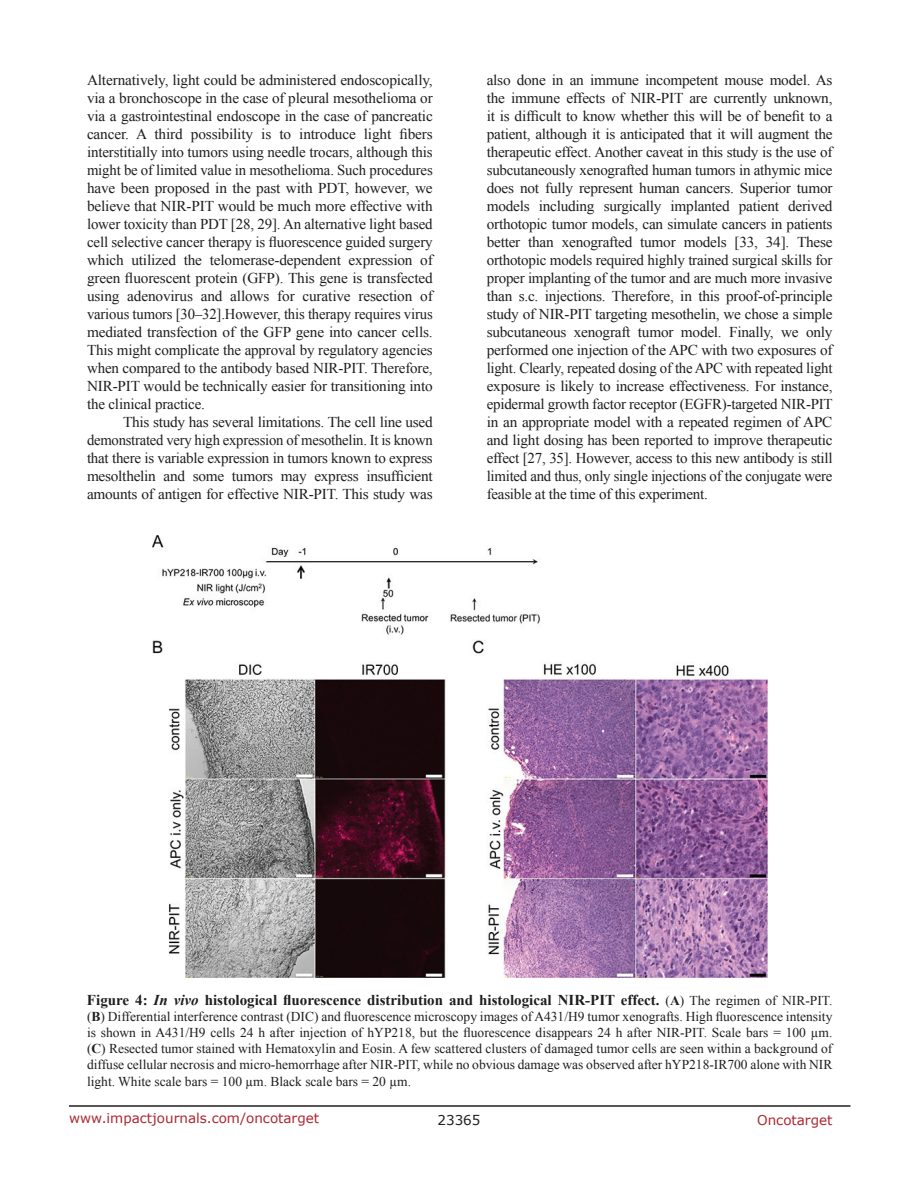
<style>
.page{position:relative;width:918px;height:1188px;background:#fff}
.page>*{position:absolute;margin:0;border:0;box-sizing:border-box;transform-origin:0 0}
.t1{font:15px/18px "Times New Roman";letter-spacing:-.015em;color:#201d20;text-align:justify}
.t2{font:700 15px "Times New Roman";color:#201d20}
.t3{font:13.5px/16.2px "Times New Roman";color:#201d20;text-align:justify}
.t4{font:13.5px "Verdana";color:#ac2830}
.t5{font:13.5px "Verdana";color:#201d20}
.s1{font-style:italic}
.s2{font-weight:400;font-size:13.5px}
.s3{font-size:13.5px}
.s4{font-weight:700}
</style>
<div class="page">
<hr style="left:69px;top:1105px;width:781px;height:2px;background:#231f20">
<img style="left:152px;top:536px;width:615px;height:441px">
<p class="t1" style="left:87px;top:71px;width:347px">Alternatively, light could be administered endoscopically, via a bronchoscope in the case of pleural mesothelioma or via a gastrointestinal endoscope in the case of pancreatic cancer. A third possibility is to introduce light fibers interstitially into tumors using needle trocars, although this might be of limited value in mesothelioma. Such procedures have been proposed in the past with PDT, however, we believe that NIR-PIT would be much more effective with lower toxicity than PDT [28, 29]. An alternative light based cell selective cancer therapy is fluorescence guided surgery which utilized the telomerase-dependent expression of green fluorescent protein (GFP). This gene is transfected using adenovirus and allows for curative resection of various tumors [30–32].However, this therapy requires virus mediated transfection of the GFP gene into cancer cells.<br>This might complicate the approval by regulatory agencies when compared to the antibody based NIR-PIT. Therefore, NIR-PIT would be technically easier for transitioning into the clinical practice.</p>
<p class="t1" style="left:87px;top:413px;width:347px;text-indent:36px">This study has several limitations. The cell line used demonstrated very high expression of mesothelin. It is known that there is variable expression in tumors known to express mesolthelin and some tumors may express insufficient amounts of antigen for effective NIR-PIT. This study was</p>
<p class="t1" style="left:487px;top:71px;width:348px">also done in an immune incompetent mouse model. As the immune effects of NIR-PIT are currently unknown, it is difficult to know whether this will be of benefit to a patient, although it is anticipated that it will augment the therapeutic effect. Another caveat in this study is the use of subcutaneously xenografted human tumors in athymic mice does not fully represent human cancers. Superior tumor models including surgically implanted patient derived orthotopic tumor models, can simulate cancers in patients better than xenografted tumor models [33, 34]. These orthotopic models required highly trained surgical skills for proper implanting of the tumor and are much more invasive than s.c. injections. Therefore, in this proof-of-principle study of NIR-PIT targeting mesothelin, we chose a simple subcutaneous xenograft tumor model. Finally, we only performed one injection of the APC with two exposures of light. Clearly, repeated dosing of the APC with repeated light exposure is likely to increase effectiveness. For instance, epidermal growth factor receptor (EGFR)-targeted NIR-PIT in an appropriate model with a repeated regimen of APC and light dosing has been reported to improve therapeutic effect [27, 35]. However, access to this new antibody is still limited and thus, only single injections of the conjugate were feasible at the time of this experiment.</p>
<p class="t2" style="left:87px;top:989px;width:747px">Figure 4: <span class="s1">In vivo</span> histological fluorescence distribution and histological NIR-PIT effect. <span class="s2">(</span><span class="s3">A</span><span class="s2">) The regimen of NIR-PIT.</span></p>
<p class="t3" style="left:87px;top:1008px;width:747px">(<span class="s4">B</span>) Differential interference contrast (DIC) and fluorescence microscopy images of A431/H9 tumor xenografts. High fluorescence intensity is shown in A431/H9 cells 24 h after injection of hYP218, but the fluorescence disappears 24 h after NIR-PIT. Scale bars = 100 µm. (<span class="s4">C</span>) Resected tumor stained with Hematoxylin and Eosin. A few scattered clusters of damaged tumor cells are seen within a background of diffuse cellular necrosis and micro-hemorrhage after NIR-PIT, while no obvious damage was observed after hYP218-IR700 alone with NIR light. White scale bars = 100 µm. Black scale bars = 20 µm.</p>
<p class="t4" style="left:69px;top:1109px;width:252px">www.impactjournals.com/oncotarget</p>
<p class="t5" style="left:438px;top:1111px;width:44px">23365</p>
<p class="t4" style="left:757px;top:1111px;width:77px">Oncotarget</p>
</div>
